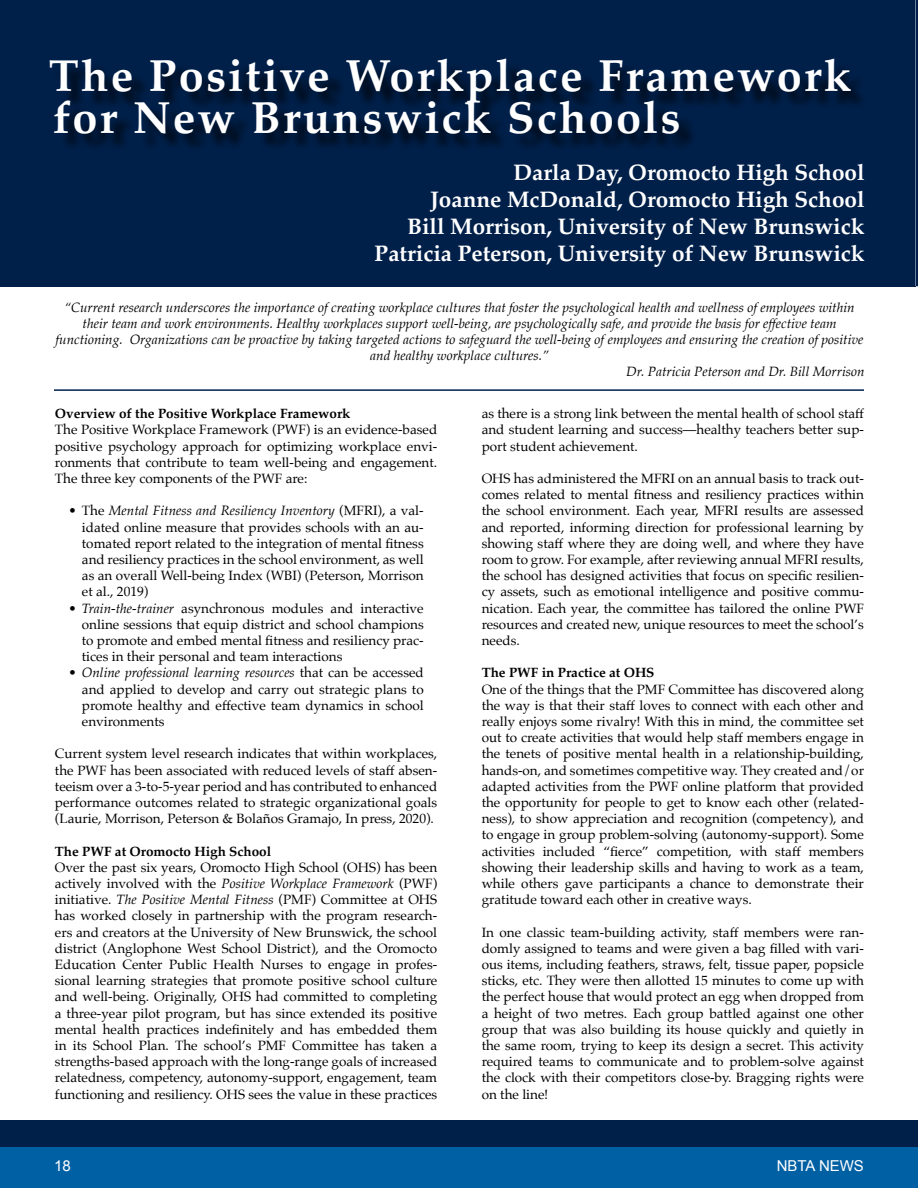
<style>
.page{position:relative;width:918px;height:1188px;background:#fff}
.page>*{position:absolute;margin:0;border:0;box-sizing:border-box;transform-origin:0 0}
.t1{font:700 45px/42px "Palatino";letter-spacing:.05em;color:#fff}
.t2{font:700 22.5px/27px "Palatino";color:#fff;text-align:right}
.t3{font:15px "Arial";color:#fff}
.t4{font:13.5px/16.2px "Palatino";color:#000;text-align:justify}
.t5{font:italic 13.5px "Palatino";color:#000}
.t6{font:700 13.5px "Palatino";color:#000}
.s1{font-style:italic}
</style>
<div class="page">
<div style="left:0;top:1147px;width:918px;height:41px;background:#0060a4"></div>
<div style="left:0;top:0;width:916px;height:286px;background:#00204a"></div>
<div style="left:52px;top:62px;width:817px;height:90px;background:#000;opacity:.75"></div>
<svg style="left:916px;top:0;width:2px;height:287px"></svg>
<div style="left:0;top:1120px;width:918px;height:27px;background:#00204a"></div>
<hr style="left:54px;top:389px;width:810px;height:2px;background:#00204a">
<h1 class="t1" style="left:49px;top:54px;width:804px">The Positive Workplace Framework for New Brunswick Schools</h1>
<h2 class="t2" style="left:375px;top:159px;width:491px">Darla Day, Oromocto High School<br>Joanne McDonald, Oromocto High School<br>Bill Morrison, University of New Brunswick Patricia Peterson, University of New Brunswick</h2>
<p class="t5" style="left:64px;top:296px;width:792px">“Current research underscores the importance of creating workplace cultures that foster the psychological health and wellness of employees within</p>
<p class="t5" style="left:83px;top:312px;width:755px">their team and work environments. Healthy workplaces support well-being, are psychologically safe, and provide the basis for effective team</p>
<p class="t5" style="left:56px;top:328px;width:810px">functioning. Organizations can be proactive by taking targeted actions to safeguard the well-being of employees and ensuring the creation of positive</p>
<p class="t5" style="left:370px;top:344px;width:180px">and healthy workplace cultures.”</p>
<p class="t5" style="left:626px;top:360px;width:240px">Dr. Patricia Peterson and Dr. Bill Morrison</p>
<p class="t4" style="left:482px;top:406px;width:384px">as there is a strong link between the mental health of school staff and student learning and success—healthy teachers better sup&shy;port student achievement.</p>
<p class="t4" style="left:482px;top:470px;width:384px">OHS has administered the MFRI on an annual basis to track out&shy;comes related to mental fitness and resiliency practices within the school environment. Each year, MFRI results are assessed and reported, informing direction for professional learning by showing staff where they are doing well, and where they have room to grow. For example, after reviewing annual MFRI results, the school has designed activities that focus on specific resilien&shy;cy assets, such as emotional intelligence and positive commu&shy;nication. Each year, the committee has tailored the online PWF resources and created new, unique resources to meet the school’s needs.</p>
<p class="t6" style="left:482px;top:661px;width:174px">The PWF in Practice at OHS</p>
<p class="t4" style="left:482px;top:681px;width:384px">One of the things that the PMF Committee has discovered along the way is that their staff loves to connect with each other and really enjoys some rivalry! With this in mind, the committee set out to create activities that would help staff members engage in the tenets of positive mental health in a relationship-building, hands-on, and sometimes competitive way. They created and/or adapted activities from the PWF online platform that provided the opportunity for people to get to know each other (related&shy;ness), to show appreciation and recognition (competency), and to engage in group problem-solving (autonomy-support). Some activities included “fierce” competition, with staff members showing their leadership skills and having to work as a team, while others gave participants a chance to demonstrate their gratitude toward each other in creative ways.</p>
<p class="t4" style="left:482px;top:924px;width:384px">In one classic team-building activity, staff members were ran&shy;domly assigned to teams and were given a bag filled with vari&shy;ous items, including feathers, straws, felt, tissue paper, popsicle sticks, etc. They were then allotted 15 minutes to come up with the perfect house that would protect an egg when dropped from a height of two metres. Each group battled against one other group that was also building its house quickly and quietly in the same room, trying to keep its design a secret. This activity required teams to communicate and to problem-solve against the clock with their competitors close-by. Bragging rights were on the line!</p>
<p class="t6" style="left:55px;top:402px;width:297px">Overview of the Positive Workplace Framework</p>
<p class="t4" style="left:55px;top:422px;width:384px">The Positive Workplace Framework (PWF) is an evidence-based positive psychology approach for optimizing workplace envi&shy;ronments that contribute to team well-being and engagement.<br>The three key components of the PWF are:</p>
<p class="t4" style="left:82px;top:503px;width:343px;text-indent:-13px">• The <span class="s1">Mental Fitness and Resiliency Inventory</span> (MFRI), a val&shy;idated online measure that provides schools with an au&shy;tomated report related to the integration of mental fitness and resiliency practices in the school environment, as well as an overall Well-being Index (WBI) (Peterson, Morrison et al., 2019)</p>
<p class="t4" style="left:82px;top:600px;width:343px;text-indent:-14px">• <span class="s1">Train-the-trainer</span> asynchronous modules and interactive online sessions that equip district and school champions to promote and embed mental fitness and resiliency prac&shy;tices in their personal and team interactions</p>
<p class="t4" style="left:82px;top:665px;width:343px;text-indent:-14px">• <span class="s1">Online professional learning resources</span> that can be accessed and applied to develop and carry out strategic plans to promote healthy and effective team dynamics in school environments</p>
<p class="t4" style="left:55px;top:746px;width:384px">Current system level research indicates that within workplaces, the PWF has been associated with reduced levels of staff absen&shy;teeism over a 3-to-5-year period and has contributed to enhanced performance outcomes related to strategic organizational goals (Laurie, Morrison, Peterson &amp; Bolaños Gramajo, In press, 2020).</p>
<p class="t6" style="left:55px;top:840px;width:218px">The PWF at Oromocto High School</p>
<p class="t4" style="left:55px;top:859px;width:384px">Over the past six years, Oromocto High School (OHS) has been actively involved with the <span class="s1">Positive Workplace Framework</span> (PWF) initiative. <span class="s1">The Positive Mental Fitness</span> (PMF) Committee at OHS has worked closely in partnership with the program research&shy;ers and creators at the University of New Brunswick, the school district (Anglophone West School District), and the Oromocto Education Center Public Health Nurses to engage in profes&shy;sional learning strategies that promote positive school culture and well-being. Originally, OHS had committed to completing a three-year pilot program, but has since extended its positive mental health practices indefinitely and has embedded them in its School Plan. The school’s PMF Committee has taken a strengths-based approach with the long-range goals of increased relatedness, competency, autonomy-support, engagement, team functioning and resiliency. OHS sees the value in these practices</p>
<p class="t3" style="left:54px;top:1156px;width:18px">18</p>
<p class="t3" style="left:777px;top:1156px;width:89px">NBTA NEWS</p>
</div>
